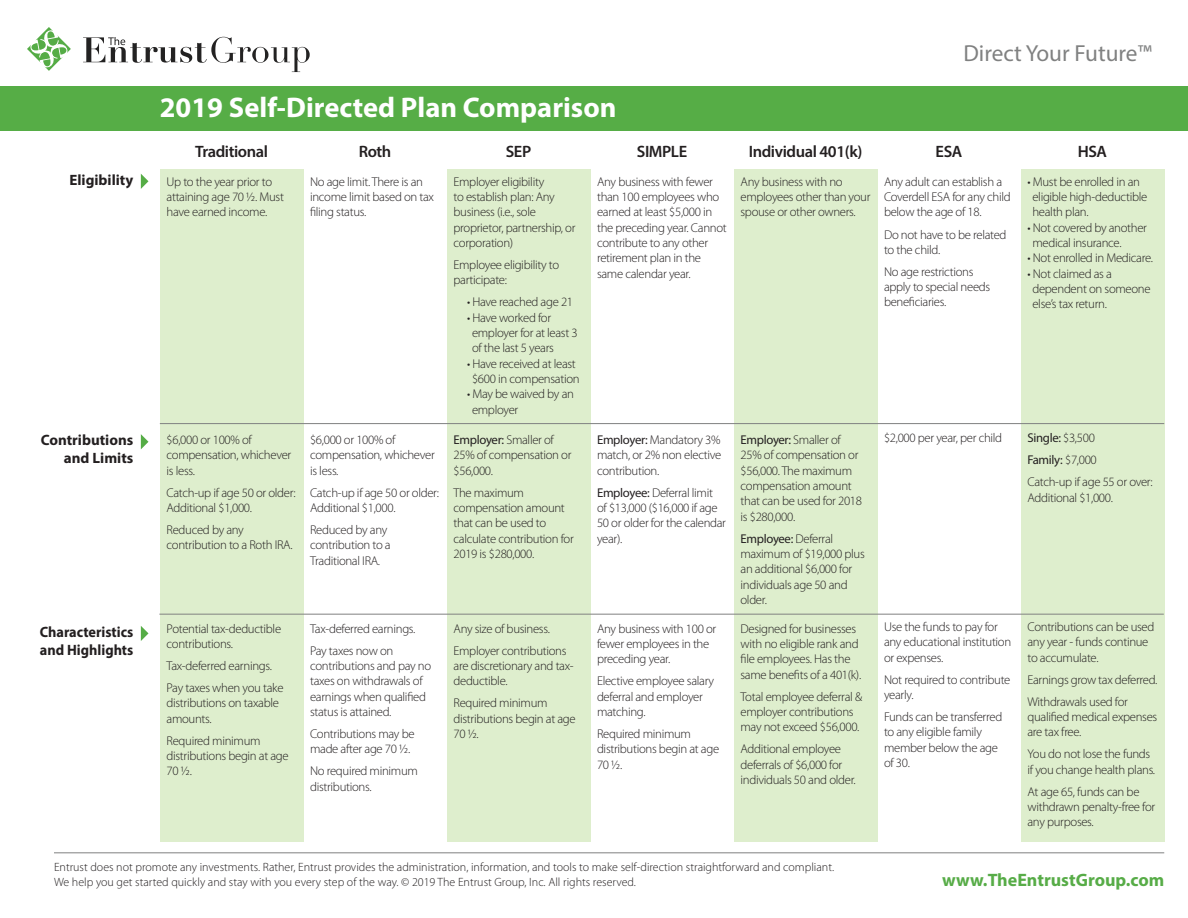
<style>
.page{position:relative;width:1188px;height:918px;background:#fff}
.page>*{position:absolute;margin:0;border:0;box-sizing:border-box;transform-origin:0 0}
.t1{font:700 28.5px "Myriad Pro";color:#fff}
.t2{font:23.25px "Myriad Pro";color:#808181}
.t3{font:700 18px "Myriad Pro";color:#57ac47}
.t4{font:600 16.5px "Myriad Pro";letter-spacing:-.025em;color:#231f20}
.t5{font:700 15px/18px "Myriad Pro";color:#231f20;text-align:right}
.t6{font:700 15px/18px "Myriad Pro";color:#231f20;scale:.95 1}
.t7{font:300 12.75px/15.3px "Myriad Pro";letter-spacing:-.025em;color:#231f20}
.t8{font:12.75px "Myriad Pro";letter-spacing:-.025em;color:#231f20}
.t9{font:300 12px/14.4px "Myriad Pro";color:#231f20}
.s1{font-weight:400}
.s2{font-weight:300}
</style>
<div class="page">
<svg style="left:27px;top:27px;width:44px;height:44px"></svg>
<svg style="left:83px;top:37px;width:227px;height:35px"></svg>
<div style="left:0;top:86px;width:1188px;height:45px;background:#56ad46"></div>
<div style="left:160px;top:169px;width:143px;height:672px;background:#deeecd"></div>
<div style="left:447px;top:169px;width:143px;height:672px;background:#deeecd"></div>
<div style="left:734px;top:169px;width:143px;height:672px;background:#deeecd"></div>
<div style="left:1021px;top:169px;width:143px;height:672px;background:#deeecd"></div>
<hr style="left:54px;top:852px;width:1110px;height:1px;background:#808181">
<svg style="left:141px;top:174px;width:7px;height:15px"></svg>
<svg style="left:141px;top:434px;width:7px;height:15px"></svg>
<svg style="left:141px;top:626px;width:7px;height:15px"></svg>
<hr style="left:159px;top:614px;width:1005px;height:1px;background:#808181">
<hr style="left:160px;top:423px;width:1004px;height:1px;background:#808181">
<p class="t2" style="left:963px;top:39px;width:190px">Direct Your Future™</p>
<p class="t5" style="left:69px;top:170px;width:65px">Eligibility</p>
<p class="t5" style="left:41px;top:431px;width:94px">Contributions and Limits</p>
<p class="t6" style="left:40px;top:622px;width:100px">Characteristics and Highlights</p>
<p class="t1" style="left:160px;top:89px;width:458px">2019 Self-Directed Plan Comparison</p>
<p class="t4" style="left:195px;top:141px;width:75px">Traditional</p>
<p class="t7" style="left:167px;top:174px;width:119px">Up to the year prior to attaining age 70 ½. Must have earned income.</p>
<p class="t4" style="left:359px;top:141px;width:34px">Roth</p>
<p class="t7" style="left:310px;top:174px;width:126px">No age limit. There is an income limit based on tax filing status.</p>
<p class="t4" style="left:506px;top:141px;width:27px">SEP</p>
<p class="t7" style="left:454px;top:174px;width:123px">Employer eligibility<br>to establish plan: Any business (i.e., sole proprietor, partnership, or corporation)</p>
<p class="t7" style="left:454px;top:257px;width:107px">Employee eligibility to participate:</p>
<p class="t7" style="left:467px;top:295px;width:108px">• Have reached age 21</p>
<p class="t7" style="left:472px;top:310px;width:107px;text-indent:-5px">• Have worked for employer for at least 3 of the last 5 years</p>
<p class="t7" style="left:467px;top:356px;width:114px;text-align:center">• Have received at least $600 in compensation</p>
<p class="t7" style="left:472px;top:387px;width:104px;text-indent:-5px">• May be waived by an employer</p>
<p class="t7" style="left:454px;top:433px;width:119px"><span class="s1">Employer:</span> Smaller of<br>25% of compensation or $56,000.</p>
<p class="t7" style="left:454px;top:485px;width:122px">The maximum compensation amount that can be used to calculate contribution for<br>2019 is $280,000.</p>
<p class="t4" style="left:637px;top:141px;width:52px">SIMPLE</p>
<p class="t7" style="left:597px;top:174px;width:131px">Any business with fewer than 100 employees who earned at least $5,000 in the preceding year. Cannot contribute to any other retirement plan in the same calendar year.</p>
<p class="t7" style="left:167px;top:433px;width:126px">$6,000 or 100% of compensation, whichever is less.</p>
<p class="t7" style="left:167px;top:485px;width:131px">Catch-up if age 50 or older:<br>Additional $1,000.</p>
<p class="t7" style="left:167px;top:523px;width:127px">Reduced by any contribution to a Roth IRA.</p>
<p class="t7" style="left:310px;top:433px;width:126px">$6,000 or 100% of compensation, whichever is less.</p>
<p class="t7" style="left:310px;top:485px;width:131px">Catch-up if age 50 or older:<br>Additional $1,000.</p>
<p class="t7" style="left:310px;top:523px;width:82px">Reduced by any contribution to a<br>Traditional IRA.</p>
<p class="t7" style="left:597px;top:433px;width:126px;text-align:justify"><span class="s1">Employer:</span> Mandatory 3% match, or 2% non elective contribution.</p>
<p class="t7" style="left:597px;top:485px;width:131px"><span class="s1">Employee:</span> Deferral limit<br>of $13,000 ($16,000 if age<br>50 or older for the calendar year).</p>
<p class="t7" style="left:167px;top:621px;width:116px">Potential tax-deductible contributions.</p>
<p class="t7" style="left:167px;top:658px;width:107px">Tax-deferred earnings.</p>
<p class="t7" style="left:167px;top:680px;width:119px">Pay taxes when you take distributions on taxable amounts.</p>
<p class="t7" style="left:167px;top:733px;width:124px">Required minimum distributions begin at age<br>70 ½.</p>
<p class="t7" style="left:310px;top:621px;width:107px">Tax-deferred earnings.</p>
<p class="t7" style="left:310px;top:643px;width:123px">Pay taxes now on contributions and pay no taxes on withdrawals of earnings when qualified status is attained.</p>
<p class="t7" style="left:310px;top:726px;width:106px">Contributions may be made after age 70 ½.</p>
<p class="t7" style="left:310px;top:764px;width:109px">No required minimum</p>
<p class="t7" style="left:310px;top:779px;width:63px">distributions.</p>
<p class="t7" style="left:454px;top:621px;width:98px">Any size of business.</p>
<p class="t7" style="left:454px;top:643px;width:122px">Employer contributions are discretionary and tax&shy;deductible.</p>
<p class="t7" style="left:454px;top:696px;width:124px">Required minimum distributions begin at age<br>70 ½.</p>
<p class="t7" style="left:597px;top:621px;width:121px">Any business with 100 or fewer employees in the preceding year.</p>
<p class="t7" style="left:597px;top:674px;width:119px">Elective employee salary deferral and employer matching.</p>
<p class="t7" style="left:597px;top:726px;width:124px">Required minimum distributions begin at age<br>70 ½.</p>
<p class="t4" style="left:749px;top:141px;width:115px">Individual 401(k)</p>
<p class="t7" style="left:741px;top:174px;width:131px">Any business with no employees other than your spouse or other owners.</p>
<p class="t7" style="left:741px;top:433px;width:123px"><span class="s1">Employer:</span> Smaller of<br>25% of compensation or $56,000. The maximum compensation amount that can be used for 2018 is $280,000.</p>
<p class="t7" style="left:741px;top:531px;width:126px"><span class="s1">Employee:</span> Deferral maximum of $19,000 plus an additional $6,000 for individuals age 50 and older.</p>
<p class="t7" style="left:741px;top:621px;width:122px">Designed for businesses with no eligible rank and file employees. Has the same benefits of a 401(k).</p>
<p class="t7" style="left:741px;top:689px;width:123px">Total employee deferral &amp; employer contributions may not exceed $56,000.</p>
<p class="t7" style="left:741px;top:742px;width:117px">Additional employee deferrals of $6,000 for individuals 50 and older.</p>
<p class="t9" style="left:54px;top:860px;width:782px">Entrust does not promote any investments. Rather, Entrust provides the administration, information, and tools to make self-direction straightforward and compliant.<br>We help you get started quickly and stay with you every step of the way. © 2019 The Entrust Group, Inc. All rights reserved.</p>
<p class="t4" style="left:936px;top:141px;width:28px">ESA</p>
<p class="t7" style="left:884px;top:174px;width:128px">Any adult can establish a<br>Coverdell ESA for any child below the age of 18.</p>
<p class="t7" style="left:884px;top:227px;width:124px">Do not have to be related to the child.</p>
<p class="t7" style="left:884px;top:264px;width:108px">No age restrictions apply to special needs beneficiaries.</p>
<p class="t4" style="left:1078px;top:141px;width:31px">HSA</p>
<p class="t7" style="left:1032px;top:174px;width:116px;text-indent:-5px">• Must be enrolled in an eligible high-deductible health plan.</p>
<p class="t7" style="left:1032px;top:220px;width:116px;text-indent:-5px">• Not covered by another medical insurance.</p>
<p class="t7" style="left:1028px;top:251px;width:127px">• Not enrolled in Medicare.</p>
<p class="t7" style="left:1032px;top:266px;width:120px;text-indent:-5px">• Not claimed as a dependent on someone else’s tax return.</p>
<p class="t7" style="left:884px;top:431px;width:120px">$2,000 per year, per child</p>
<p class="t8" style="left:1028px;top:430px;width:69px">Single: <span class="s2">$3,500</span></p>
<p class="t8" style="left:1028px;top:452px;width:71px">Family: <span class="s2">$7,000</span></p>
<p class="t7" style="left:1028px;top:475px;width:127px">Catch-up if age 55 or over:<br>Additional $1,000.</p>
<p class="t7" style="left:884px;top:619px;width:129px">Use the funds to pay for any educational institution or expenses.</p>
<p class="t7" style="left:884px;top:672px;width:128px">Not required to contribute yearly.</p>
<p class="t7" style="left:884px;top:709px;width:120px">Funds can be transferred to any eligible family member below the age of 30.</p>
<p class="t7" style="left:1028px;top:619px;width:128px">Contributions can be used any year - funds continue to accumulate.</p>
<p class="t7" style="left:1028px;top:672px;width:131px">Earnings grow tax deferred.</p>
<p class="t7" style="left:1028px;top:694px;width:131px">Withdrawals used for qualified medical expenses are tax free.</p>
<p class="t7" style="left:1028px;top:747px;width:129px">You do not lose the funds if you change health plans.</p>
<p class="t7" style="left:1028px;top:784px;width:129px">At age 65, funds can be withdrawn penalty-free for any purposes.</p>
<p class="t3" style="left:942px;top:868px;width:224px">www.TheEntrustGroup.com</p>
</div>
